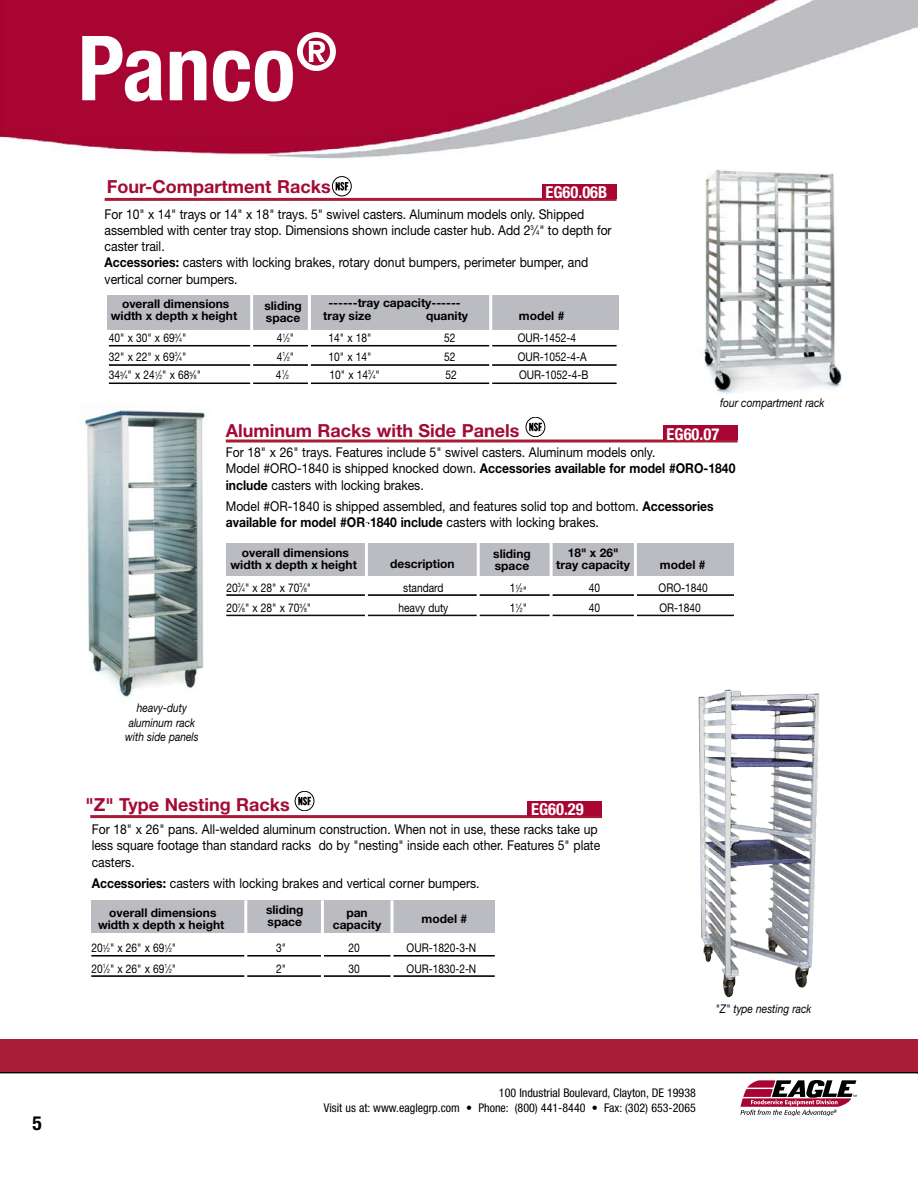
<style>
.page{position:relative;width:918px;height:1188px;background:#fff}
.page>*{position:absolute;margin:0;border:0;box-sizing:border-box;transform-origin:0 0}
.t1{font:700 condensed 90px "Helvetica Neue LT Pro";color:#fff}
.t2{font:700 condensed 19.5px "Helvetica Neue LT Pro";color:#000}
.t3{font:700 18px "Helvetica Neue LT Pro";color:#a30b35}
.t4{font:700 condensed 16.5px "Helvetica Neue LT Pro";color:#fff}
.t5{font:13.5px/16.2px "Helvetica Neue LT Pro";color:#000;scale:.9 1}
.t6{font:12px "Helvetica Neue LT Pro";color:#000;scale:.85 1}
.t7{font:700 12px/12px "Helvetica Neue LT Pro";color:#000;text-align:center}
.t8{font:condensed 12px/15px "Helvetica Neue LT Pro";color:#000;text-align:right}
.t9{font:italic 12px/14.4px "Helvetica Neue LT Pro";color:#000;text-align:center;scale:.85 1}
.s1{font-size:6.75px}
.s2{font-weight:700}
.s3{font-size:6px}
</style>
<div class="page">
<hr style="left:0;top:1072px;width:918px;height:1px;background:#000">
<svg style="left:740px;top:1080px;width:117px;height:36px"></svg>
<img style="left:0;top:0;width:918px;height:159px">
<div style="left:0;top:1039px;width:918px;height:33px;background:#a91d36"></div>
<div style="left:92px;top:900px;width:403px;height:33px;background:#bbbcc1"></div>
<div style="left:226px;top:543px;width:508px;height:33px;background:#bbbcc1"></div>
<img style="left:83px;top:409px;width:122px;height:288px">
<img style="left:704px;top:169px;width:138px;height:225px">
<svg style="left:698px;top:689px;width:122px;height:309px"></svg>
<img style="left:699px;top:690px;width:99px;height:307px">
<hr style="left:226px;top:595px;width:508px;height:1px;background:#000">
<hr style="left:226px;top:615px;width:508px;height:1px;background:#000">
<hr style="left:91px;top:955px;width:404px;height:1px;background:#000">
<hr style="left:91px;top:956px;width:404px;height:1px;background:#000">
<hr style="left:91px;top:976px;width:404px;height:1px;background:#000">
<hr style="left:550px;top:533px;width:3px;height:93px;background:#fff">
<hr style="left:477px;top:531px;width:3px;height:90px;background:#fff">
<hr style="left:365px;top:523px;width:3px;height:95px;background:#fff">
<hr style="left:634px;top:532px;width:3px;height:94px;background:#fff">
<hr style="left:390px;top:900px;width:3px;height:103px;background:#fff">
<hr style="left:321px;top:900px;width:3px;height:98px;background:#fff">
<hr style="left:244px;top:900px;width:3px;height:92px;background:#fff">
<div style="left:107px;top:295px;width:512px;height:35px;background:#bbbcc1"></div>
<hr style="left:109px;top:345px;width:508px;height:1px;background:#000">
<hr style="left:109px;top:346px;width:508px;height:1px;background:#000">
<hr style="left:109px;top:365px;width:508px;height:1px;background:#000">
<hr style="left:109px;top:383px;width:508px;height:1px;background:#000">
<hr style="left:489px;top:282px;width:3px;height:135px;background:#fff">
<hr style="left:250px;top:282px;width:3px;height:114px;background:#fff">
<hr style="left:308px;top:282px;width:3px;height:103px;background:#fff">
<svg style="left:331px;top:176px;width:21px;height:20px"></svg>
<svg style="left:332px;top:177px;width:19px;height:19px"></svg>
<div style="left:332px;top:176px;width:19px;height:20px;border:1px solid #000;border-radius:50%"></div>
<svg style="left:336px;top:181px;width:13px;height:10px"></svg>
<svg style="left:525px;top:417px;width:21px;height:20px"></svg>
<svg style="left:526px;top:417px;width:19px;height:20px"></svg>
<div style="left:526px;top:417px;width:19px;height:20px;border:1px solid #000;border-radius:50%"></div>
<svg style="left:529px;top:422px;width:14px;height:10px"></svg>
<svg style="left:294px;top:791px;width:21px;height:20px"></svg>
<svg style="left:295px;top:791px;width:19px;height:20px"></svg>
<div style="left:295px;top:791px;width:19px;height:20px;border:1px solid #000;border-radius:50%"></div>
<svg style="left:298px;top:796px;width:14px;height:10px"></svg>
<hr style="left:105px;top:198px;width:512px;height:3px;background:#a81d36">
<div style="left:542px;top:184px;width:75px;height:14px;background:#a90533"></div>
<hr style="left:226px;top:440px;width:512px;height:3px;background:#a81d36">
<div style="left:663px;top:425px;width:75px;height:15px;background:#a90533"></div>
<hr style="left:90px;top:815px;width:512px;height:3px;background:#a81d36">
<div style="left:527px;top:801px;width:75px;height:15px;background:#a90533"></div>
<h2 class="t2" style="left:32px;top:1111px;width:11px">5</h2>
<h1 class="t1" style="left:78px;top:14px;width:261px">Panco<sup>®</sup></h1>
<h3 class="t3" style="left:107px;top:175px;width:225px">Four-Compartment Racks</h3>
<p class="t4" style="left:545px;top:182px;width:63px">EG60.06B</p>
<p class="t5" style="left:105px;top:206px;width:565px">For 10" x 14" trays or 14" x 18" trays. 5" swivel casters. Aluminum models only. Shipped assembled with center tray stop. Dimensions shown include caster hub. Add 2<sup>3</sup>⁄<span class="s1">4</span>" to depth for caster trail.<br><span class="s2">Accessories:</span> casters with locking brakes, rotary donut bumpers, perimeter bumper, and vertical corner bumpers.</p>
<p class="t7" style="left:111px;top:297px;width:128px">overall dimensions width x depth x height</p>
<p class="t7" style="left:264px;top:299px;width:39px;text-align:left">sliding space</p>
<p class="t7" style="left:323px;top:297px;width:139px;line-height:12.5px;text-align:left;text-indent:5px">------tray capacity------ tray size</p>
<p class="t7" style="left:426px;top:310px;width:43px">quanity</p>
<p class="t7" style="left:519px;top:310px;width:47px">model #</p>
<p class="t6" style="left:109px;top:331px;width:93px">40" x 30" x 69<sup>3</sup>⁄<span class="s3">4</span>"</p>
<p class="t6" style="left:277px;top:331px;width:22px">4<sup>1</sup>⁄<span class="s3">2</span>"</p>
<p class="t6" style="left:329px;top:331px;width:52px">14" x 18"</p>
<p class="t6" style="left:444px;top:331px;width:15px">52</p>
<p class="t6" style="left:518px;top:331px;width:70px">OUR-1452-4</p>
<p class="t6" style="left:109px;top:349px;width:93px">32" x 22" x 69<sup>3</sup>⁄<span class="s3">4</span>"</p>
<p class="t6" style="left:277px;top:350px;width:22px">4<sup>1</sup>⁄<span class="s3">2</span>"</p>
<p class="t6" style="left:329px;top:349px;width:52px">10" x 14"</p>
<p class="t6" style="left:444px;top:349px;width:15px">52</p>
<p class="t6" style="left:518px;top:349px;width:83px">OUR-1052-4-A</p>
<p class="t6" style="left:109px;top:367px;width:110px">34<sup>3</sup>⁄<span class="s3">4</span>" x 24<sup>1</sup>⁄<span class="s3">2</span>" x 68<sup>5</sup>⁄<span class="s3">8</span>"</p>
<p class="t6" style="left:276px;top:367px;width:17px">4<sup>1</sup>⁄<span class="s3">2</span></p>
<p class="t6" style="left:330px;top:367px;width:61px">10" x 14<sup>3</sup>⁄<span class="s3">4</span>"</p>
<p class="t6" style="left:445px;top:367px;width:15px">52</p>
<p class="t6" style="left:519px;top:367px;width:83px">OUR-1052-4-B</p>
<p class="t9" style="left:720px;top:395px;width:124px">four compartment rack</p>
<h3 class="t3" style="left:226px;top:419px;width:295px">Aluminum Racks with Side Panels</h3>
<p class="t4" style="left:667px;top:424px;width:54px">EG60.07</p>
<p class="t5" style="left:226px;top:444px;width:568px">For 18" x 26" trays. Features include 5" swivel casters. Aluminum models only.<br>Model #ORO-1840 is shipped knocked down. <span class="s2">Accessories available for model #ORO-1840 include</span> casters with locking brakes.</p>
<p class="t5" style="left:226px;top:498px;width:544px">Model #OR-1840 is shipped assembled, and features solid top and bottom. <span class="s2">Accessories available for model #OR-1840 include</span> casters with locking brakes.</p>
<p class="t7" style="left:231px;top:547px;width:128px">overall dimensions width x depth x height</p>
<p class="t7" style="left:390px;top:558px;width:66px">description</p>
<p class="t7" style="left:493px;top:547px;width:39px;text-align:left">sliding space</p>
<p class="t7" style="left:556px;top:547px;width:75px">18" x 26" tray capacity</p>
<p class="t7" style="left:660px;top:558px;width:47px">model #</p>
<p class="t6" style="left:226px;top:580px;width:101px">20<sup>3</sup>⁄<span class="s3">4</span>" x 28" x 70<sup>3</sup>⁄<span class="s3">8</span>"</p>
<p class="t6" style="left:403px;top:580px;width:49px">standard</p>
<p class="t6" style="left:510px;top:580px;width:22px">1<sup>1</sup>⁄<span class="s3">2</span>"</p>
<p class="t6" style="left:589px;top:580px;width:15px">40</p>
<p class="t6" style="left:659px;top:580px;width:59px">ORO-1840</p>
<p class="t6" style="left:226px;top:600px;width:101px">20<sup>7</sup>⁄<span class="s3">8</span>" x 28" x 70<sup>3</sup>⁄<span class="s3">8</span>"</p>
<p class="t6" style="left:398px;top:600px;width:60px">heavy duty</p>
<p class="t6" style="left:510px;top:600px;width:22px">1<sup>1</sup>⁄<span class="s3">2</span>"</p>
<p class="t6" style="left:589px;top:600px;width:15px">40</p>
<p class="t6" style="left:659px;top:600px;width:50px">OR-1840</p>
<p class="t9" style="left:125px;top:700px;width:88px">heavy-duty aluminum rack with side panels</p>
<h3 class="t3" style="left:85px;top:794px;width:206px">"Z" Type Nesting Racks</h3>
<p class="t4" style="left:531px;top:799px;width:54px">EG60.29</p>
<p class="t5" style="left:92px;top:821px;width:567px">For 18" x 26" pans. All-welded aluminum construction. When not in use, these racks take up less square footage than standard racks do by "nesting" inside each other. Features 5" plate casters.</p>
<p class="t5" style="left:92px;top:875px;width:433px"><span class="s2">Accessories:</span> casters with locking brakes and vertical corner bumpers.</p>
<p class="t7" style="left:98px;top:906px;width:128px">overall dimensions width x depth x height</p>
<p class="t7" style="left:266px;top:904px;width:39px;text-align:left">sliding space</p>
<p class="t7" style="left:333px;top:906px;width:50px">pan capacity</p>
<p class="t7" style="left:422px;top:912px;width:47px">model #</p>
<p class="t6" style="left:91px;top:941px;width:101px">20<sup>1</sup>⁄<span class="s3">2</span>" x 26" x 69<sup>1</sup>⁄<span class="s3">2</span>"</p>
<p class="t6" style="left:276px;top:941px;width:13px">3"</p>
<p class="t6" style="left:349px;top:941px;width:15px">20</p>
<p class="t6" style="left:407px;top:941px;width:84px">OUR-1820-3-N</p>
<p class="t6" style="left:91px;top:961px;width:101px">20<sup>1</sup>⁄<span class="s3">2</span>" x 26" x 69<sup>1</sup>⁄<span class="s3">2</span>"</p>
<p class="t6" style="left:276px;top:961px;width:13px">2"</p>
<p class="t6" style="left:349px;top:961px;width:15px">30</p>
<p class="t6" style="left:407px;top:961px;width:84px">OUR-1830-2-N</p>
<p class="t9" style="left:715px;top:1001px;width:115px">"Z" type nesting rack</p>
<p class="t8" style="left:324px;top:1085px;width:373px">100 Industrial Boulevard, Clayton, DE 19938<br>Visit us at: www.eaglegrp.com • Phone: (800) 441-8440 • Fax: (302) 653-2065</p>
</div>
